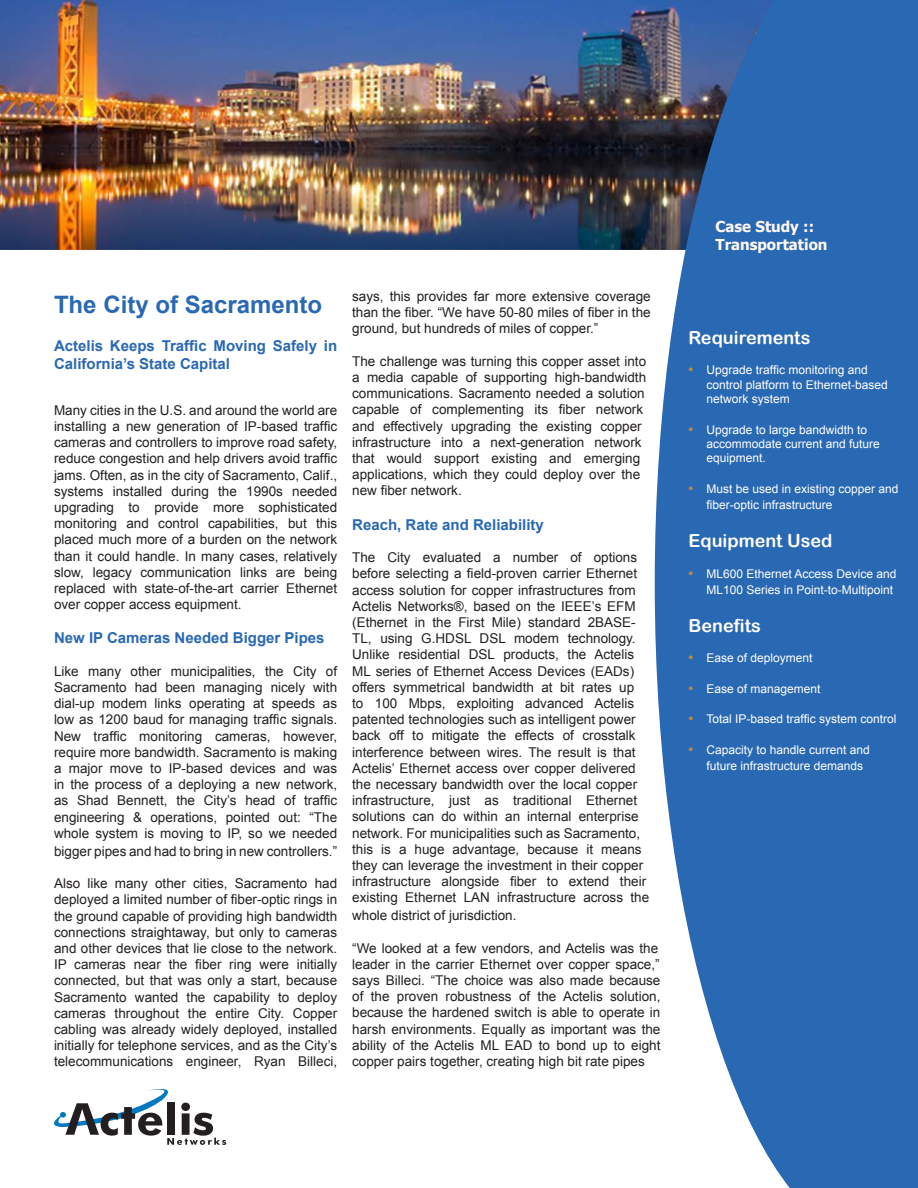
<style>
.page{position:relative;width:918px;height:1188px;background:#fff}
.page>*{position:absolute;margin:0;border:0;box-sizing:border-box;transform-origin:0 0}
.t1{font:700 24px "Arial";color:#2968b3}
.t2{font:18px "Arial Rounded MT Bold";color:#fff}
.t3{font:700 15px/18px "Arial";color:#2968b3}
.t4{font:700 15px/18px "Tahoma";color:#fef8f7}
.t5{font:13.5px/16.2px "Arial";color:#231f20;text-align:justify}
.t6{font:12px/14.4px "Arial";color:#fff}
.s1{font-weight:700;font-size:13.5px;color:#b98747}
</style>
<div class="page">
<img style="left:0;top:0;width:655px;height:249px">
<svg style="left:655px;top:0;width:263px;height:1188px;background:#3c73b5"></svg>
<svg style="left:54px;top:1089px;width:172px;height:56px"></svg>
<p class="t1" style="left:54px;top:289px;width:270px">The City of Sacramento</p>
<p class="t3" style="left:54px;top:337px;width:285px">Actelis Keeps Traffic Moving Safely in<br>California’s State Capital</p>
<p class="t5" style="left:54px;top:402px;width:285px">Many cities in the U.S. and around the world are installing a new generation of IP-based traffic cameras and controllers to improve road safety, reduce congestion and help drivers avoid traffic jams. Often, as in the city of Sacramento, Calif., systems installed during the 1990s needed upgrading to provide more sophisticated monitoring and control capabilities, but this placed much more of a burden on the network than it could handle. In many cases, relatively slow, legacy communication links are being replaced with state-of-the-art carrier Ethernet over copper access equipment.</p>
<p class="t3" style="left:54px;top:630px;width:272px">New IP Cameras Needed Bigger Pipes</p>
<p class="t5" style="left:54px;top:663px;width:285px">Like many other municipalities, the City of Sacramento had been managing nicely with dial-up modem links operating at speeds as low as 1200 baud for managing traffic signals.<br>New traffic monitoring cameras, however, require more bandwidth. Sacramento is making a major move to IP-based devices and was in the process of a deploying a new network, as Shad Bennett, the City’s head of traffic engineering &amp; operations, pointed out: “The whole system is moving to IP, so we needed</p>
<p class="t5" style="left:54px;top:843px;width:285px">bigger pipes and had to bring in new controllers.”</p>
<p class="t5" style="left:54px;top:876px;width:285px">Also like many other cities, Sacramento had deployed a limited number of fiber-optic rings in the ground capable of providing high bandwidth connections straightaway, but only to cameras and other devices that lie close to the network.<br>IP cameras near the fiber ring were initially connected, but that was only a start, because Sacramento wanted the capability to deploy cameras throughout the entire City. Copper cabling was already widely deployed, installed initially for telephone services, and as the City’s telecommunications engineer, Ryan Billeci,</p>
<p class="t5" style="left:352px;top:288px;width:300px">says, this provides far more extensive coverage than the fiber. “We have 50-80 miles of fiber in the ground, but hundreds of miles of copper.”</p>
<p class="t5" style="left:352px;top:353px;width:296px;text-align:left">The challenge was turning this copper asset into a media capable of supporting high-bandwidth communications. Sacramento needed a solution capable of complementing its fiber network and effectively upgrading the existing copper infrastructure into a next-generation network that would support existing and emerging applications, which they could deploy over the new fiber network.</p>
<p class="t3" style="left:352px;top:516px;width:193px">Reach, Rate and Reliability</p>
<p class="t5" style="left:352px;top:549px;width:298px;text-align:left">The City evaluated a number of options before selecting a field-proven carrier Ethernet access solution for copper infrastructures from Actelis Networks®, based on the IEEE’s EFM (Ethernet in the First Mile) standard 2BASE-TL, using G.HDSL DSL modem technology.<br>Unlike residential DSL products, the Actelis ML series of Ethernet Access Devices (EADs) offers symmetrical bandwidth at bit rates up<br>to 100 Mbps, exploiting advanced Actelis patented technologies such as intelligent power back off to mitigate the effects of crosstalk interference between wires. The result is that Actelis’ Ethernet access over copper delivered the necessary bandwidth over the local copper infrastructure, just as traditional Ethernet solutions can do within an internal enterprise network. For municipalities such as Sacramento, this is a huge advantage, because it means they can leverage the investment in their copper infrastructure alongside fiber to extend their existing Ethernet LAN infrastructure across the</p>
<p class="t5" style="left:352px;top:908px;width:166px">whole district of jurisdiction.</p>
<p class="t5" style="left:352px;top:940px;width:310px;text-align:left">“We looked at a few vendors, and Actelis was the leader in the carrier Ethernet over copper space,” says Billeci. “The choice was also made because of the proven robustness of the Actelis solution, because the hardened switch is able to operate in harsh environments. Equally as important was the ability of the Actelis ML EAD to bond up to eight copper pairs together, creating high bit rate pipes</p>
<p class="t4" style="left:716px;top:217px;width:114px">Case Study ::<br>Transportation</p>
<p class="t2" style="left:688px;top:327px;width:123px">Requirements</p>
<p class="t6" style="left:706px;top:363px;width:183px;text-indent:-18px"><span class="s1">•</span> Upgrade traffic monitoring and control platform to Ethernet-based network system</p>
<p class="t6" style="left:706px;top:422px;width:175px;text-indent:-18px"><span class="s1">•</span> Upgrade to large bandwidth to accommodate current and future equipment.</p>
<p class="t6" style="left:706px;top:481px;width:194px;line-height:16.2px;text-indent:-18px"><span class="s1">•</span> Must be used in existing copper and fiber-optic infrastructure</p>
<p class="t2" style="left:688px;top:530px;width:145px">Equipment Used</p>
<p class="t6" style="left:688px;top:565px;width:210px;line-height:16.2px;text-align:right"><span class="s1">•</span> ML600 Ethernet Access Device and<br>ML100 Series in Point-to-Multipoint</p>
<p class="t2" style="left:688px;top:615px;width:74px">Benefits</p>
<p class="t6" style="left:688px;top:651px;width:126px"><span class="s1">•</span> Ease of deployment</p>
<p class="t6" style="left:688px;top:682px;width:134px"><span class="s1">•</span> Ease of management</p>
<p class="t6" style="left:688px;top:712px;width:210px"><span class="s1">•</span> Total IP-based traffic system control</p>
<p class="t6" style="left:706px;top:742px;width:165px;line-height:16.2px;text-indent:-18px"><span class="s1">•</span> Capacity to handle current and future infrastructure demands</p>
</div>
